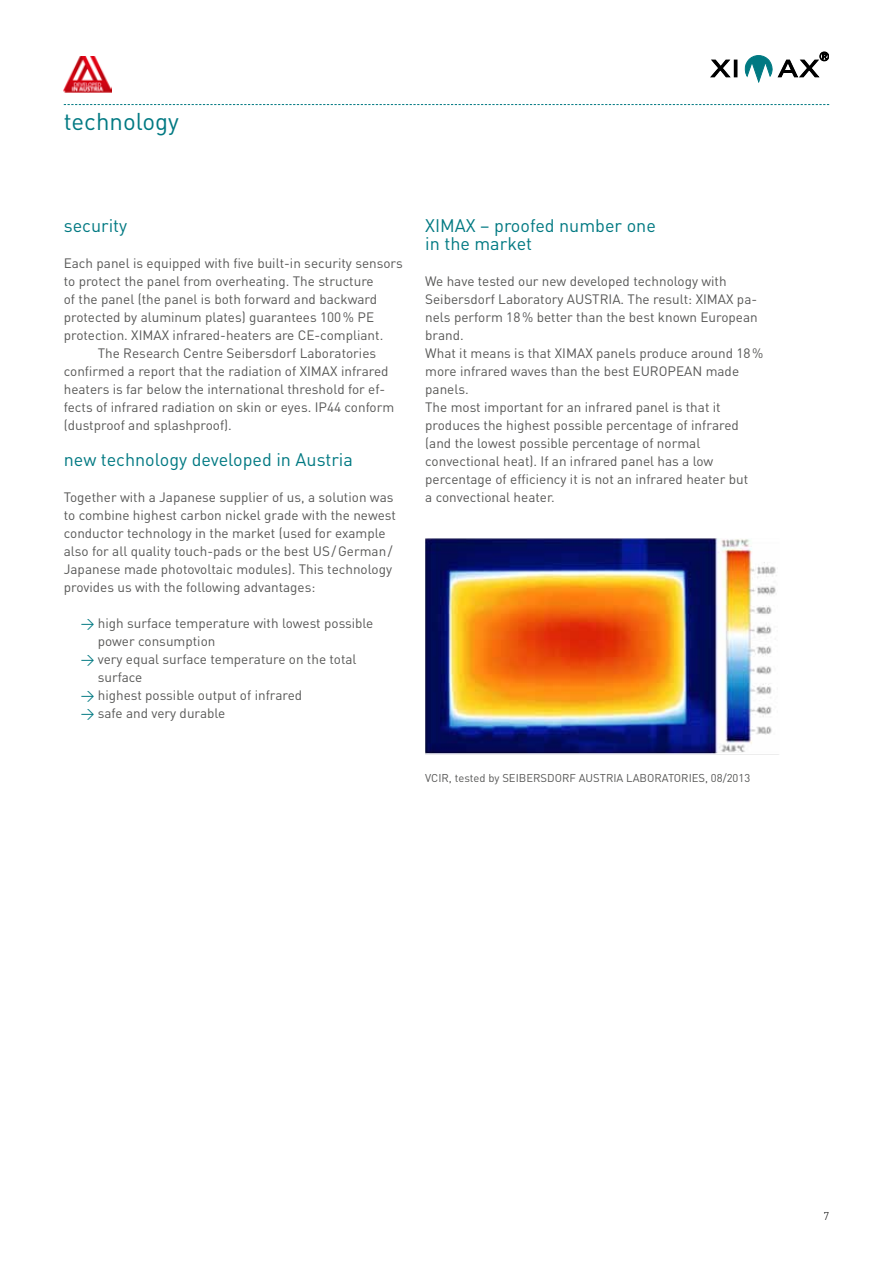
<style>
.page{position:relative;width:893px;height:1263px;background:#fff}
.page>*{position:absolute;margin:0;border:0;box-sizing:border-box;transform-origin:0 0}
.t1{font:24px "DIN";color:#007982}
.t2{font:18px/18px "DIN";color:#007982}
.t3{font:13.5px/18px "DIN";color:#575756}
.t4{font:11.25px "DIN";color:#575756}
.t5{font:300 11.25px "DIN";color:#000}
.s1{color:#007982}
</style>
<div class="page">
<img style="left:64px;top:56px;width:48px;height:37px">
<svg style="left:711px;top:52px;width:118px;height:30px"></svg>
<svg style="left:64px;top:104px;width:765px;height:1px"></svg>
<img style="left:425px;top:538px;width:354px;height:217px">
<h1 class="t1" style="left:64px;top:106px;width:117px">technology</h1>
<h2 class="t2" style="left:64px;top:216px;width:65px">security</h2>
<p class="t3" style="left:64px;top:254px;width:341px">Each panel is equipped with five built-in security sensors</p>
<p class="t3" style="left:64px;top:272px;width:311px">to protect the panel from overheating. The structure</p>
<p class="t3" style="left:64px;top:290px;width:315px">of the panel (the panel is both forward and backward</p>
<p class="t3" style="left:64px;top:308px;width:310px">protected by aluminum plates) guarantees 100% PE</p>
<p class="t3" style="left:64px;top:326px;width:321px">protection. XIMAX infrared-heaters are CE-compliant.</p>
<p class="t3" style="left:98px;top:344px;width:280px">The Research Centre Seibersdorf Laboratories</p>
<p class="t3" style="left:64px;top:362px;width:326px">confirmed a report that the radiation of XIMAX infrared</p>
<p class="t3" style="left:64px;top:380px;width:323px">heaters is far below the international threshold for ef-</p>
<p class="t3" style="left:64px;top:398px;width:332px">fects of infrared radiation on skin or eyes. IP44 conform</p>
<p class="t3" style="left:64px;top:416px;width:170px">(dustproof and splashproof).</p>
<h2 class="t2" style="left:64px;top:450px;width:291px">new technology developed in Austria</h2>
<p class="t3" style="left:64px;top:488px;width:334px">Together with a Japanese supplier of us, a solution was to combine highest carbon nickel grade with the newest conductor technology in the market (used for example also for all quality touch-pads or the best US/ German/ Japanese made photovoltaic modules). This technology provides us with the following advantages:</p>
<p class="t3" style="left:81px;top:614px;width:294px"><span class="s1">&gt;</span> high surface temperature with lowest possible</p>
<p class="t3" style="left:98px;top:632px;width:119px">power consumption</p>
<p class="t3" style="left:81px;top:650px;width:277px"><span class="s1">&gt;</span> very equal surface temperature on the total</p>
<p class="t3" style="left:98px;top:668px;width:46px">surface</p>
<p class="t3" style="left:81px;top:686px;width:223px"><span class="s1">&gt;</span> highest possible output of infrared</p>
<p class="t3" style="left:81px;top:704px;width:146px"><span class="s1">&gt;</span> safe and very durable</p>
<h2 class="t2" style="left:425px;top:216px;width:232px">XIMAX – proofed number one in the market</h2>
<p class="t3" style="left:425px;top:272px;width:340px">We have tested our new developed technology with Seibersdorf Laboratory AUSTR IA. The result: XIMAX pa&shy;nels perform 18% better than the best known European brand.<br>What it means is that XIMAX panels produce around 18% more infrared waves than the best -EUROPEAN made panels.<br>The most important for an infrared panel is that it produces the highest possible percentage of infrared (and the lowest possible percentage of normal convectional heat). If an infrared panel has a low percentage of efficiency it is not an infrared heater but<br>a convectional heater.</p>
<p class="t4" style="left:425px;top:770px;width:326px">VCIR, tested by SEIBERSDORF AUSTRIA LABORATORIES, 08/2013</p>
<p class="t5" style="left:823px;top:1209px;width:7px">7</p>
</div>
